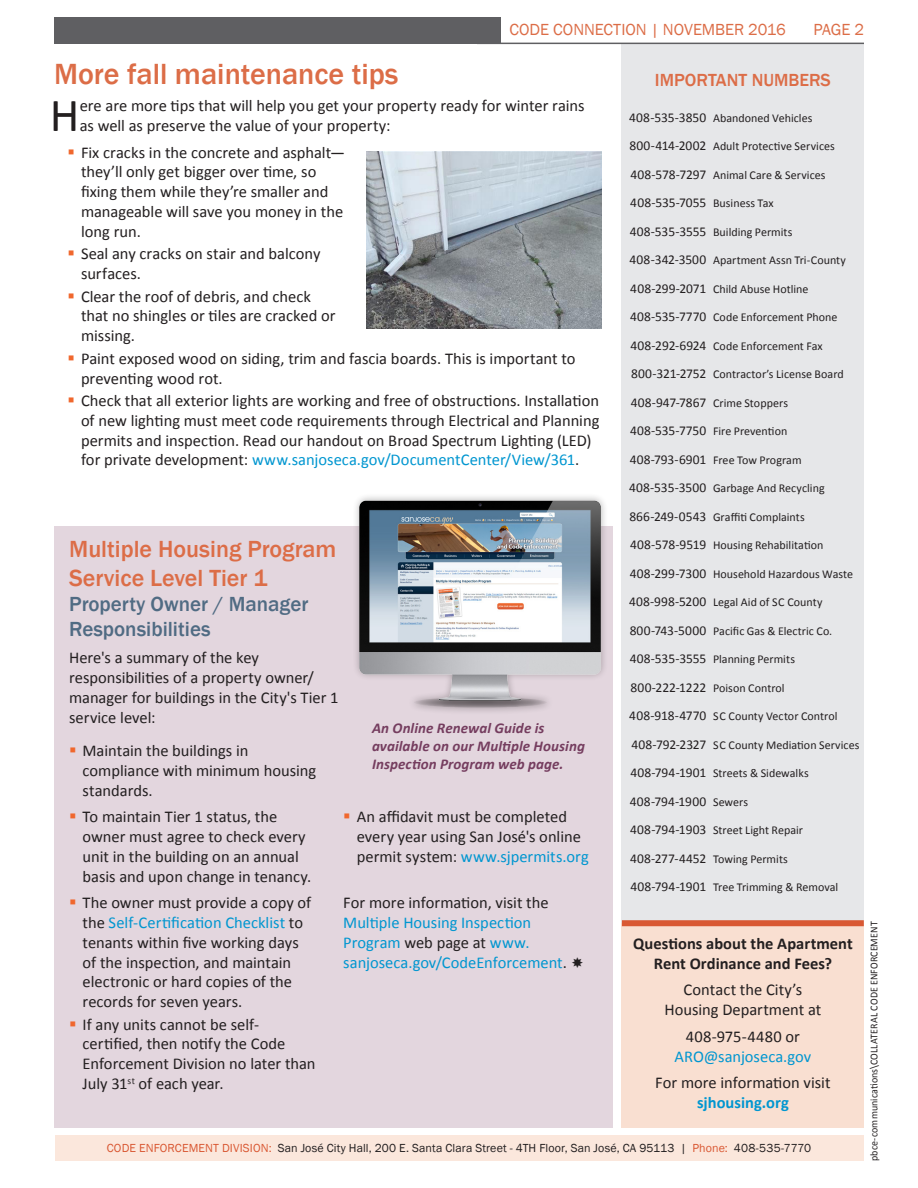
<style>
.page{position:relative;width:918px;height:1188px;background:#fff}
.page>*{position:absolute;margin:0;border:0;box-sizing:border-box;transform-origin:0 0}
.body_text_no_ident{font:47.7px "Calibri";color:#231f20}
.Subtitle_light_orang{font:500 30px "Franklin Gothic";color:#dc6d47}
.Subtitle_light_orang-2{font:500 24px/28.8px "Franklin Gothic";color:#dc6d47}
.Subtitle_light_orang-3{font:500 21px/25.2px "Franklin Gothic";color:#506b83}
.Subtitle_12_pt_ALL_C{font:500 18px "Franklin Gothic";color:#dc6d47}
.body_text_no_ident-2{font:16.5px/19.8px "Calibri";color:#231f20}
.body_text{font:16.5px/19.8px "Calibri";color:#0096d0}
.t1{font:700 16.5px/19.8px "Calibri";color:#231f20;text-align:center}
.Header_page_2{font:16.5px "Franklin Gothic";color:#dc6d47}
.t2{font:700 16.5px "Calibri";color:#0096d0}
.body_text-2{font:italic 700 15px/18px "Calibri";letter-spacing:.005em;color:#753d5f}
.body_text-3{font:13.5px "Calibri";letter-spacing:-.005em;color:#231f20}
.body_text-4{font:12px "Calibri";color:#231f20}
.t3{font:12px "Franklin Gothic";letter-spacing:.01em;color:#231f20}
.Code_File_Location{font:10.5px "Calibri";letter-spacing:.01em;color:#231f20;scale:.95 1}
.s1{color:#0096d0}
.s2{color:#231f20}
.s3{color:#d95833}
</style>
<div class="page">
<div style="left:622px;top:44px;width:242px;height:1084px;background:#e6e7e9"></div>
<div style="left:55px;top:1135px;width:808px;height:26px;background:#fbe7dc"></div>
<div style="left:622px;top:923px;width:242px;height:205px;background:#f9dfd1"></div>
<div style="left:54px;top:17px;width:446px;height:27px;background:#5f5f62"></div>
<hr style="left:477px;top:43px;width:387px;height:1px;background:#5f5f62">
<div style="left:622px;top:920px;width:242px;height:6px;background:#d95833"></div>
<div style="left:54px;top:526px;width:558px;height:602px;background:#e3d6de"></div>
<img style="left:367px;top:152px;width:235px;height:176px">
<div style="left:352px;top:493px;width:256px;height:222px;background:#231f20;opacity:.33"></div>
<img style="left:355px;top:501px;width:250px;height:214px">
<p class="Header_page_2" style="left:509px;top:19px;width:278px">CODE CONNECTION | NOVEMBER 2016</p>
<p class="Header_page_2" style="left:813px;top:19px;width:52px">PAGE 2</p>
<p class="Subtitle_light_orang" style="left:54px;top:55px;width:346px">More fall maintenance tips</p>
<p class="body_text_no_ident" style="left:50px;top:85px;width:31px">H</p>
<p class="body_text_no_ident-2" style="left:80px;top:96px;width:506px">ere are more tips that will help you get your property ready for winter rains as well as preserve the value of your property:</p>
<p class="body_text_no_ident-2" style="left:81px;top:142px;width:266px">Fix cracks in the concrete and asphalt— they’ll only get bigger over time, so fixing them while they’re smaller and manageable will save you money in the long run.</p>
<p class="body_text_no_ident-2" style="left:81px;top:244px;width:241px">Seal any cracks on stair and balcony surfaces.</p>
<p class="body_text_no_ident-2" style="left:81px;top:286px;width:256px">Clear the roof of debris, and check that no shingles or tiles are cracked or missing.</p>
<p class="body_text_no_ident-2" style="left:81px;top:348px;width:496px">Paint exposed wood on siding, trim and fascia boards. This is important to preventing wood rot.</p>
<p class="body_text_no_ident-2" style="left:81px;top:391px;width:520px">Check that all exterior lights are working and free of obstructions. Installation of new lighting must meet code requirements through Electrical and Planning permits and inspection. Read our handout on Broad Spectrum Lighting (LED) for private development: <span class="s1">www.sanjoseca.gov/DocumentCenter/View/361</span>.</p>
<p class="Subtitle_light_orang-2" style="left:69px;top:535px;width:269px">Multiple Housing Program<br>Service Level Tier 1</p>
<p class="Subtitle_light_orang-3" style="left:69px;top:591px;width:241px">Property Owner / Manager<br>Responsibilities</p>
<p class="body_text_no_ident-2" style="left:69px;top:648px;width:271px">Here's a summary of the key responsibilities of a property owner/ manager for buildings in the City's Tier 1 service level:</p>
<p class="body_text_no_ident-2" style="left:83px;top:741px;width:235px">Maintain the buildings in compliance with minimum housing standards.</p>
<p class="body_text_no_ident-2" style="left:83px;top:807px;width:230px">To maintain Tier 1 status, the owner must agree to check every unit in the building on an annual basis and upon change in tenancy.</p>
<p class="body_text_no_ident-2" style="left:83px;top:893px;width:230px">The owner must provide a copy of the <span class="s1">Self-Certification Checklist</span> to tenants within five working days of the inspection, and maintain electronic or hard copies of the records for seven years.</p>
<p class="body_text_no_ident-2" style="left:83px;top:1014px;width:234px">If any units cannot be self&shy;certified, then notify the Code<br>Enforcement Division no later than<br>July 31<sup>st</sup> of each year.</p>
<p class="body_text-2" style="left:372px;top:719px;width:214px">An Online Renewal Guide is available on our Multiple Housing<br>Inspection Program web page.</p>
<p class="body_text_no_ident-2" style="left:357px;top:807px;width:234px">An affidavit must be completed every year using San José's online permit system: <span class="s1">www.sjpermits.org</span></p>
<p class="body_text" style="left:343px;top:893px;width:225px"><span class="s2">For more information, visit the<br></span>Multiple Housing Inspection<br>Program <span class="s2">web page at</span> www. sanjoseca.gov/CodeEnforcement<span class="s2">.</span></p>
<p class="Subtitle_12_pt_ALL_C" style="left:655px;top:68px;width:177px">IMPORTANT NUMBERS</p>
<p class="body_text-3" style="left:629px;top:109px;width:79px">408-535-3850</p>
<p class="body_text-3" style="left:630px;top:137px;width:78px">800-414-2002</p>
<p class="body_text-3" style="left:631px;top:166px;width:77px">408-578-7297</p>
<p class="body_text-3" style="left:630px;top:194px;width:78px">408-535-7055</p>
<p class="body_text-3" style="left:630px;top:223px;width:78px">408-535-3555</p>
<p class="body_text-3" style="left:630px;top:251px;width:78px">408-342-3500</p>
<p class="body_text-3" style="left:630px;top:280px;width:78px">408-299-2071</p>
<p class="body_text-3" style="left:630px;top:308px;width:78px">408-535-7770</p>
<p class="body_text-3" style="left:631px;top:337px;width:77px">408-292-6924</p>
<p class="body_text-3" style="left:631px;top:365px;width:77px">800-321-2752</p>
<p class="body_text-3" style="left:631px;top:394px;width:77px">408-947-7867</p>
<p class="body_text-3" style="left:630px;top:422px;width:78px">408-535-7750</p>
<p class="body_text-3" style="left:630px;top:451px;width:78px">408-793-6901</p>
<p class="body_text-3" style="left:629px;top:479px;width:79px">408-535-3500</p>
<p class="body_text-3" style="left:629px;top:508px;width:78px">866-249-0543</p>
<p class="body_text-3" style="left:630px;top:536px;width:78px">408-578-9519</p>
<p class="body_text-3" style="left:630px;top:565px;width:78px">408-299-7300</p>
<p class="body_text-3" style="left:629px;top:593px;width:79px">408-998-5200</p>
<p class="body_text-3" style="left:630px;top:622px;width:78px">800-743-5000</p>
<p class="body_text-3" style="left:630px;top:650px;width:78px">408-535-3555</p>
<p class="body_text-3" style="left:631px;top:679px;width:77px">800-222-1222</p>
<p class="body_text-3" style="left:629px;top:707px;width:79px">408-918-4770</p>
<p class="body_text-3" style="left:632px;top:736px;width:76px">408-792-2327</p>
<p class="body_text-3" style="left:630px;top:764px;width:77px">408-794-1901</p>
<p class="body_text-3" style="left:630px;top:793px;width:78px">408-794-1900</p>
<p class="body_text-3" style="left:630px;top:821px;width:78px">408-794-1903</p>
<p class="body_text-3" style="left:630px;top:850px;width:78px">408-277-4452</p>
<p class="body_text-3" style="left:630px;top:878px;width:77px">408-794-1901</p>
<p class="body_text-4" style="left:713px;top:110px;width:101px">Abandoned Vehicles</p>
<p class="body_text-4" style="left:713px;top:138px;width:123px">Adult Protective Services</p>
<p class="body_text-4" style="left:713px;top:167px;width:114px">Animal Care &amp; Services</p>
<p class="body_text-4" style="left:713px;top:195px;width:62px">Business Tax</p>
<p class="body_text-4" style="left:713px;top:224px;width:81px">Building Permits</p>
<p class="body_text-4" style="left:713px;top:252px;width:134px">Apartment Assn Tri-County</p>
<p class="body_text-4" style="left:713px;top:281px;width:97px">Child Abuse Hotline</p>
<p class="body_text-4" style="left:713px;top:309px;width:126px">Code Enforcement Phone</p>
<p class="body_text-4" style="left:713px;top:338px;width:111px">Code Enforcement Fax</p>
<p class="body_text-4" style="left:713px;top:366px;width:132px">Contractor’s License Board</p>
<p class="body_text-4" style="left:713px;top:395px;width:76px">Crime Stoppers</p>
<p class="body_text-4" style="left:713px;top:423px;width:76px">Fire Prevention</p>
<p class="body_text-4" style="left:713px;top:452px;width:90px">Free Tow Program</p>
<p class="body_text-4" style="left:713px;top:480px;width:113px">Garbage And Recycling</p>
<p class="body_text-4" style="left:713px;top:509px;width:93px">Graffiti Complaints</p>
<p class="body_text-4" style="left:713px;top:537px;width:112px">Housing Rehabilitation</p>
<p class="body_text-4" style="left:713px;top:566px;width:142px">Household Hazardous Waste</p>
<p class="body_text-4" style="left:713px;top:594px;width:111px">Legal Aid of SC County</p>
<p class="body_text-4" style="left:713px;top:623px;width:121px">Pacific Gas &amp; Electric Co.</p>
<p class="body_text-4" style="left:713px;top:651px;width:83px">Planning Permits</p>
<p class="body_text-4" style="left:713px;top:680px;width:73px">Poison Control</p>
<p class="body_text-4" style="left:713px;top:708px;width:126px">SC County Vector Control</p>
<p class="body_text-4" style="left:713px;top:737px;width:148px">SC County Mediation Services</p>
<p class="body_text-4" style="left:713px;top:765px;width:97px">Streets &amp; Sidewalks</p>
<p class="body_text-4" style="left:713px;top:794px;width:37px">Sewers</p>
<p class="body_text-4" style="left:713px;top:822px;width:91px">Street Light Repair</p>
<p class="body_text-4" style="left:713px;top:851px;width:76px">Towing Permits</p>
<p class="body_text-4" style="left:713px;top:879px;width:127px">Tree Trimming &amp; Removal</p>
<p class="t1" style="left:633px;top:934px;width:221px">Questions about the Apartment<br>Rent Ordinance and Fees?</p>
<p class="body_text_no_ident-2" style="left:664px;top:980px;width:158px;text-align:center">Contact the City’s<br>Housing Department at</p>
<p class="body_text_no_ident-2" style="left:686px;top:1026px;width:116px">408-975-4480 or</p>
<p class="body_text" style="left:675px;top:1046px;width:138px">ARO@sanjoseca.gov</p>
<p class="body_text_no_ident-2" style="left:655px;top:1073px;width:177px">For more information visit</p>
<p class="t2" style="left:697px;top:1092px;width:93px">sjhousing.org</p>
<p class="t3" style="left:107px;top:1141px;width:706px"><span class="s3">CODE ENFORCEMENT DIVISION:</span> San José City Hall, 200 E. Santa Clara Street - 4TH Floor, San José, CA 95113 | <span class="s3">Phone:</span> 408-535-7770</p>
<p class="Code_File_Location" style="left:868px;top:1161px;width:253px;rotate:-90deg">pbce-communications\COLLATERAL CODE ENFORCEMENT</p>
</div>
